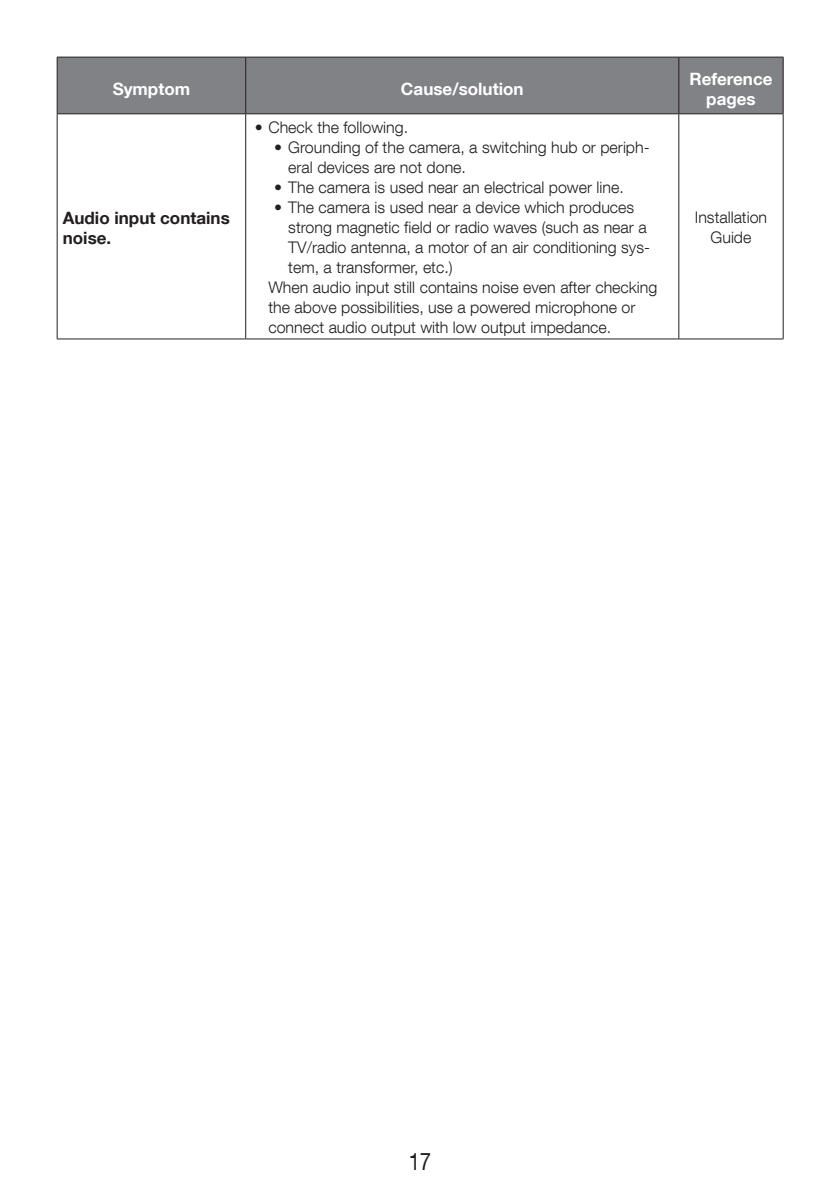
<style>
.page{position:relative;width:840px;height:1191px;background:#fff}
.page>*{position:absolute;margin:0;border:0;box-sizing:border-box;transform-origin:0 0}
.t1{font:24px "Helvetica Neue LT Com";color:#231f20;scale:.85 1}
.t2{font:700 17px/20px "Helvetica Neue LT Com";color:#fff;text-align:center}
.t3{font:700 17px/20px "Helvetica Neue LT Com";color:#231f20}
.t4{font:300 16px/20px "Helvetica Neue LT Com";color:#231f20}
</style>
<div class="page">
<div style="left:58px;top:58px;width:724px;height:55px;background:#808285"></div>
<hr style="left:57px;top:57px;width:188px;height:1px;background:#231f20">
<hr style="left:57px;top:57px;width:1px;height:56px;background:#231f20">
<hr style="left:57px;top:113px;width:188px;height:1px;background:#231f20">
<hr style="left:245px;top:57px;width:433px;height:1px;background:#231f20">
<hr style="left:245px;top:57px;width:1px;height:56px;background:#231f20">
<hr style="left:245px;top:113px;width:433px;height:1px;background:#231f20">
<hr style="left:678px;top:57px;width:105px;height:1px;background:#231f20">
<hr style="left:678px;top:57px;width:1px;height:56px;background:#231f20">
<hr style="left:782px;top:57px;width:1px;height:56px;background:#231f20">
<hr style="left:678px;top:113px;width:105px;height:1px;background:#231f20">
<hr style="left:57px;top:114px;width:1px;height:224px;background:#231f20">
<hr style="left:57px;top:338px;width:188px;height:1px;background:#231f20">
<hr style="left:245px;top:114px;width:1px;height:224px;background:#231f20">
<hr style="left:245px;top:338px;width:433px;height:1px;background:#231f20">
<hr style="left:678px;top:338px;width:105px;height:1px;background:#231f20">
<hr style="left:678px;top:114px;width:1px;height:224px;background:#231f20">
<hr style="left:782px;top:114px;width:1px;height:224px;background:#231f20">
<p class="t2" style="left:113px;top:78px;width:79px">Symptom</p>
<p class="t2" style="left:401px;top:78px;width:124px">Cause/solution</p>
<p class="t2" style="left:689px;top:68px;width:85px">Reference pages</p>
<p class="t3" style="left:63px;top:207px;width:168px">Audio input contains noise.</p>
<p class="t4" style="left:254px;top:117px;width:155px">• Check the following.</p>
<p class="t4" style="left:288px;top:137px;width:362px;text-indent:-14px">• Grounding of the camera, a switching hub or periph&shy;eral devices are not done.</p>
<p class="t4" style="left:274px;top:177px;width:351px">• The camera is used near an electrical power line.</p>
<p class="t4" style="left:274px;top:197px;width:361px">• The camera is used near a device which produces</p>
<p class="t4" style="left:288px;top:217px;width:360px">strong magnetic field or radio waves (such as near a</p>
<p class="t4" style="left:288px;top:237px;width:363px">TV/radio antenna, a motor of an air conditioning sys-</p>
<p class="t4" style="left:288px;top:257px;width:166px">tem, a transformer, etc.)</p>
<p class="t4" style="left:268px;top:277px;width:390px">When audio input still contains noise even after checking</p>
<p class="t4" style="left:268px;top:297px;width:368px">the above possibilities, use a powered microphone or</p>
<p class="t4" style="left:268px;top:317px;width:344px">connect audio output with low output impedance.</p>
<p class="t4" style="left:694px;top:207px;width:74px;text-align:center">Installation<br>Guide</p>
<h1 class="t1" style="left:408px;top:1146px;width:28px">17</h1>
</div>
